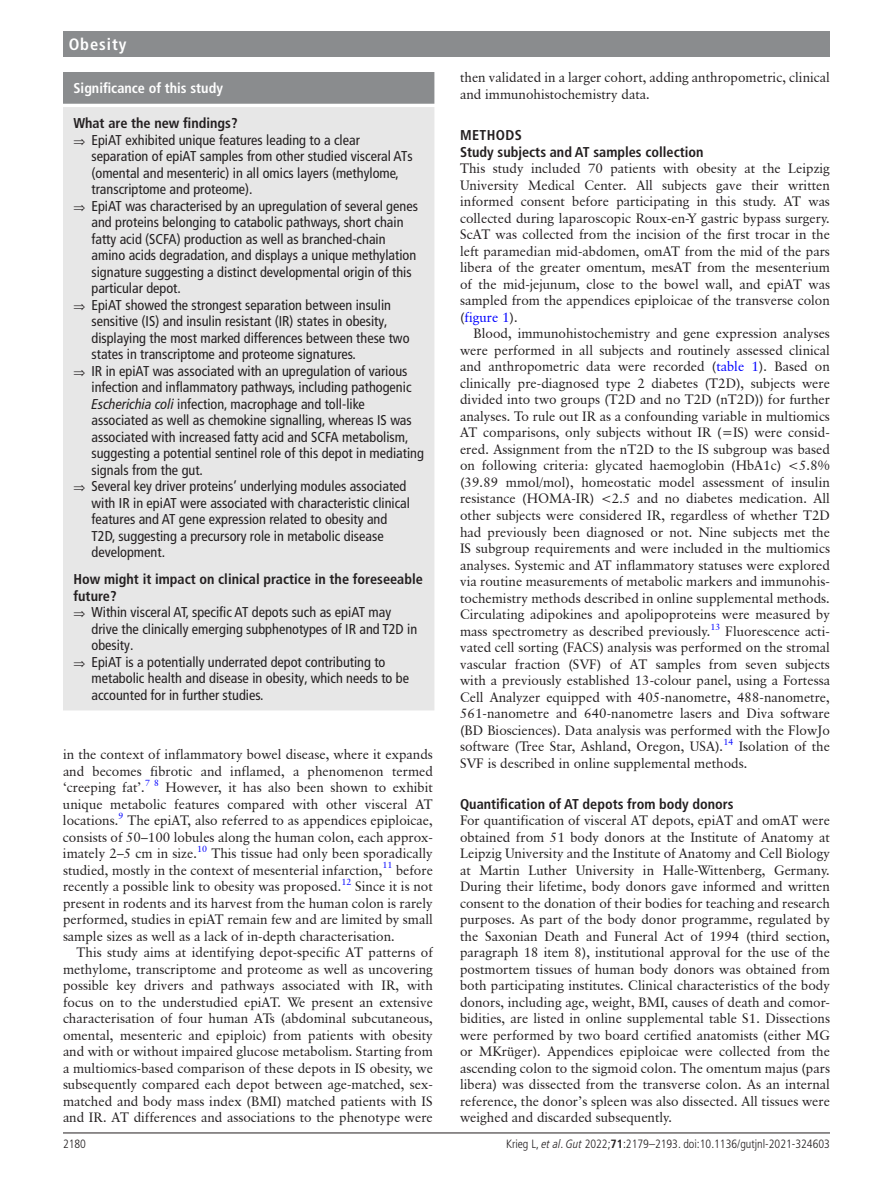
<style>
.page{position:relative;width:893px;height:1191px;background:#fff}
.page>*{position:absolute;margin:0;border:0;box-sizing:border-box;transform-origin:0 0}
.t1{font:700 condensed 16.5px "Frutiger LT Pro";letter-spacing:.055em;color:#fff}
.t2{font:condensed 14.25px "Frutiger LT Pro";color:#231f20}
.t3{font:700 condensed 14.25px/16.8px "Frutiger LT Pro";color:#231f20}
.t4{font:700 condensed 14.25px "Frutiger LT Pro";color:#fff}
.t5{font:13.5px/16.5px "Classical Garamond BT";color:#231f20;text-align:justify}
.t6{font:300 condensed 12px "Frutiger LT Pro";color:#231f20}
.s1{font-style:italic}
.s2{font-weight:400}
.s3{color:#00f}
.s4{font-weight:700}
</style>
<div class="page">
<hr style="left:63px;top:1132px;width:767px;height:1px;background:#231f20">
<div style="left:63px;top:31px;width:767px;height:25px;background:#8a8c8e"></div>
<div style="left:64px;top:73px;width:370px;height:30px;background:#8a8c8e"></div>
<div style="left:63px;top:72px;width:371px;height:32px;border:2px solid #8a8c8e"></div>
<div style="left:64px;top:108px;width:370px;height:601px;background:#e7e7e7"></div>
<div style="left:63px;top:107px;width:371px;height:603px;border:2px solid #e7e7e7"></div>
<p class="t1" style="left:69px;top:34px;width:59px">Obesity</p>
<p class="t4" style="left:74px;top:80px;width:151px">Significance of this study</p>
<p class="t3" style="left:74px;top:115px;width:166px">What are the new findings?</p>
<p class="t2" style="left:74px;top:131px;width:288px">⇒ EpiAT exhibited unique features leading to a clear</p>
<p class="t2" style="left:92px;top:148px;width:323px">separation of epiAT samples from other studied visceral ATs</p>
<p class="t2" style="left:92px;top:164px;width:309px">(omental and mesenteric) in all omics layers (methylome,</p>
<p class="t2" style="left:92px;top:181px;width:163px">transcriptome and proteome).</p>
<p class="t2" style="left:74px;top:197px;width:346px">⇒ EpiAT was characterised by an upregulation of several genes</p>
<p class="t2" style="left:92px;top:214px;width:314px">and proteins belonging to catabolic pathways, short chain</p>
<p class="t2" style="left:92px;top:230px;width:296px">fatty acid (SCFA) production as well as branched-chain</p>
<p class="t2" style="left:92px;top:247px;width:326px">amino acids degradation, and displays a unique methylation</p>
<p class="t2" style="left:92px;top:263px;width:322px">signature suggesting a distinct developmental origin of this</p>
<p class="t2" style="left:92px;top:280px;width:91px">particular depot.</p>
<p class="t2" style="left:74px;top:296px;width:319px">⇒ EpiAT showed the strongest separation between insulin</p>
<p class="t2" style="left:92px;top:313px;width:298px">sensitive (IS) and insulin resistant (IR) states in obesity,</p>
<p class="t2" style="left:92px;top:329px;width:320px">displaying the most marked differences between these two</p>
<p class="t2" style="left:92px;top:346px;width:266px">states in transcriptome and proteome signatures.</p>
<p class="t2" style="left:74px;top:362px;width:335px">⇒ IR in epiAT was associated with an upregulation of various</p>
<p class="t2" style="left:92px;top:379px;width:322px">infection and inflammatory pathways, including pathogenic</p>
<p class="t2" style="left:92px;top:395px;width:275px"><span class="s1">Escherichia coli</span> infection, macrophage and toll-like</p>
<p class="t2" style="left:92px;top:412px;width:322px">associated as well as chemokine signalling, whereas IS was</p>
<p class="t2" style="left:92px;top:428px;width:319px">associated with increased fatty acid and SCFA metabolism,</p>
<p class="t2" style="left:92px;top:445px;width:334px">suggesting a potential sentinel role of this depot in mediating</p>
<p class="t2" style="left:92px;top:461px;width:113px">signals from the gut.</p>
<p class="t2" style="left:74px;top:478px;width:334px">⇒ Several key driver proteins’ underlying modules associated</p>
<p class="t2" style="left:92px;top:494px;width:320px">with IR in epiAT were associated with characteristic clinical</p>
<p class="t2" style="left:92px;top:511px;width:297px">features and AT gene expression related to obesity and</p>
<p class="t2" style="left:92px;top:527px;width:294px">T2D, suggesting a precursory role in metabolic disease</p>
<p class="t2" style="left:92px;top:544px;width:75px">development.</p>
<p class="t3" style="left:74px;top:570px;width:351px">How might it impact on clinical practice in the foreseeable future?<br>⇒ <span class="s2">Within visceral AT, specific AT depots such as epiAT may</span></p>
<p class="t2" style="left:92px;top:620px;width:327px">drive the clinically emerging subphenotypes of IR and T2D in</p>
<p class="t2" style="left:92px;top:637px;width:43px">obesity.</p>
<p class="t2" style="left:74px;top:653px;width:313px">⇒ EpiAT is a potentially underrated depot contributing to</p>
<p class="t2" style="left:92px;top:670px;width:319px">metabolic health and disease in obesity, which needs to be</p>
<p class="t2" style="left:92px;top:686px;width:173px">accounted for in further studies.</p>
<p class="t5" style="left:63px;top:746px;width:371px">in the context of inflammatory bowel disease, where it expands and becomes fibrotic and inflamed, a phenomenon termed ‘creeping fat’.<sup>7</sup> <sup>8</sup> However, it has also been shown to exhibit unique metabolic features compared with other visceral AT locations.<sup>9</sup> The epiAT, also referred to as appendices epiploicae, consists of 50–100 lobules along the human colon, each approx&shy;imately 2–5 cm in size.<sup>10</sup> This tissue had only been sporadically studied, mostly in the context of mesenterial infarction,<sup>11</sup> before recently a possible link to obesity was proposed.<sup>12</sup> Since it is not present in rodents and its harvest from the human colon is rarely performed, studies in epiAT remain few and are limited by small sample sizes as well as a lack of in-depth characterisation.</p>
<p class="t5" style="left:63px;top:944px;width:371px;text-indent:14px">This study aims at identifying depot-specific AT patterns of methylome, transcriptome and proteome as well as uncovering possible key drivers and pathways associated with IR, with focus on to the understudied epiAT. We present an extensive characterisation of four human ATs (abdominal subcutaneous, omental, mesenteric and epiploic) from patients with obesity and with or without impaired glucose metabolism. Starting from a multiomics-based comparison of these depots in IS obesity, we subsequently compared each depot between age-matched, sex&shy;matched and body mass index (BMI) matched patients with IS and IR. AT differences and associations to the phenotype were</p>
<p class="t5" style="left:460px;top:69px;width:371px">then validated in a larger cohort, adding anthropometric, clinical and immunohistochemistry data.</p>
<p class="t3" style="left:460px;top:126px;width:245px;line-height:17.2px">METHODS<br>Study subjects and AT samples collection</p>
<p class="t5" style="left:460px;top:160px;width:371px">This study included 70 patients with obesity at the Leipzig University Medical Center. All subjects gave their written informed consent before participating in this study. AT was collected during laparoscopic Roux-en-Y gastric bypass surgery.<br>ScAT was collected from the incision of the first trocar in the left paramedian mid-abdomen, omAT from the mid of the pars libera of the greater omentum, mesAT from the mesenterium of the mid-jejunum, close to the bowel wall, and epiAT was sampled from the appendices epiploicae of the transverse colon (<span class="s3">figure 1</span>).</p>
<p class="t5" style="left:460px;top:325px;width:371px;text-indent:14px">Blood, immunohistochemistry and gene expression analyses were performed in all subjects and routinely assessed clinical and anthropometric data were recorded (<span class="s3">table 1</span>). Based on clinically pre-diagnosed type 2 diabetes (T2D), subjects were divided into two groups (T2D and no T2D (nT2D)) for further analyses. To rule out IR as a confounding variable in multiomics AT comparisons, only subjects without IR (=IS) were consid&shy;ered. Assignment from the nT2D to the IS subgroup was based on following criteria: glycated haemoglobin (HbA1c) &lt;5.8% (39.89 mmol/mol), homeostatic model assessment of insulin resistance (HOMA-IR) &lt;2.5 and no diabetes medication. All other subjects were considered IR, regardless of whether T2D had previously been diagnosed or not. Nine subjects met the IS subgroup requirements and were included in the multiomics analyses. Systemic and AT inflammatory statuses were explored via routine measurements of metabolic markers and immunohis&shy;tochemistry methods described in online supplemental methods.<br>Circulating adipokines and apolipoproteins were measured by mass spectrometry as described previously.<sup>13</sup> Fluorescence acti&shy;vated cell sorting (FACS) analysis was performed on the stromal vascular fraction (SVF) of AT samples from seven subjects with a previously established 13-colour panel, using a Fortessa Cell Analyzer equipped with 405-nanometre, 488-nanometre, 561-nanometre and 640-nanometre lasers and Diva software (BD Biosciences). Data analysis was performed with the FlowJo software (Tree Star, Ashland, Oregon, USA).<sup>14</sup> Isolation of the SVF is described in online supplemental methods.</p>
<p class="t3" style="left:460px;top:795px;width:275px">Quantification of AT depots from body donors</p>
<p class="t5" style="left:460px;top:812px;width:371px">For quantification of visceral AT depots, epiAT and omAT were obtained from 51 body donors at the Institute of Anatomy at Leipzig University and the Institute of Anatomy and Cell Biology at Martin Luther University in Halle-Wittenberg, Germany.<br>During their lifetime, body donors gave informed and written consent to the donation of their bodies for teaching and research purposes. As part of the body donor programme, regulated by the Saxonian Death and Funeral Act of 1994 (third section, paragraph 18 item 8), institutional approval for the use of the postmortem tissues of human body donors was obtained from both participating institutes. Clinical characteristics of the body donors, including age, weight, BMI, causes of death and comor&shy;bidities, are listed in online supplemental table S1. Dissections were performed by two board certified anatomists (either MG or MKrüger). Appendices epiploicae were collected from the ascending colon to the sigmoid colon. The omentum majus (pars libera) was dissected from the transverse colon. As an internal reference, the donor’s spleen was also dissected. All tissues were weighed and discarded subsequently.</p>
<p class="t6" style="left:63px;top:1136px;width:25px">2180</p>
<p class="t6" style="left:506px;top:1136px;width:325px">Krieg L, <span class="s1">et al</span>. <span class="s1">Gut</span> 2022;<span class="s4">71</span>:2179–2193. doi:10.1136/gutjnl-2021-324603</p>
</div>
